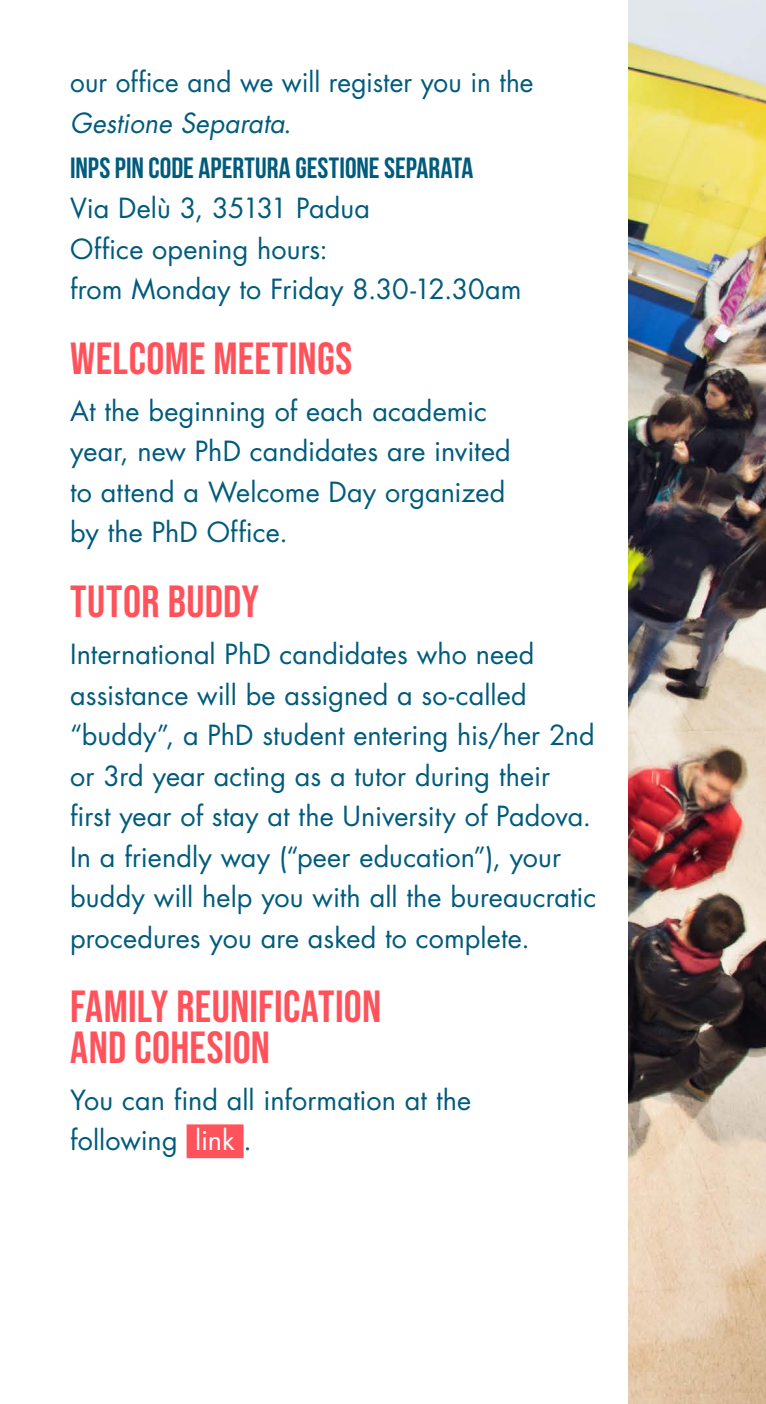
<style>
.page{position:relative;width:766px;height:1404px;background:#fff}
.page>*{position:absolute;margin:0;border:0;box-sizing:border-box;transform-origin:0 0}
.t1{font:700 45px/40.5px "Bebas Neue Pro";letter-spacing:.005em;color:#ff525a}
.t2{font:700 29.25px "Bebas Neue";color:#005b7c}
.t3{font:27px/40.5px "Futura Std";letter-spacing:.005em;color:#005b7c}
.s1{font-style:italic}
.s2{color:#fff}
</style>
<div class="page">
<div style="left:186px;top:1124px;width:57px;height:33px;background:#ff525a"></div>
<img style="left:628px;top:0;width:137px;height:1403px">
<p class="t3" style="left:70px;top:63px;width:464px">our office and we will register you in the<br><span class="s1">Gestione Separata</span>.</p>
<p class="t2" style="left:70px;top:151px;width:405px">INPS PIN CODE APERTURA GESTIONE SEPARATA</p>
<p class="t3" style="left:70px;top:188px;width:452px">Via Delù 3, 35131 Padua<br>Office opening hours:<br>from Monday to Friday 8.30-12.30am</p>
<h1 class="t1" style="left:70px;top:337px;width:283px">WELCOME MEETINGS</h1>
<p class="t3" style="left:70px;top:391px;width:442px">At the beginning of each academic year, new PhD candidates are invited to attend a Welcome Day organized by the PhD Office.</p>
<h1 class="t1" style="left:70px;top:580px;width:190px">TUTOR BUDDY</h1>
<p class="t3" style="left:70px;top:634px;width:527px">International PhD candidates who need assistance will be assigned a so-called “buddy”, a PhD student entering his/her 2nd or 3rd year acting as a tutor during their first year of stay at the University of Padova.<br>In a friendly way (“peer education”), your buddy will help you with all the bureaucratic procedures you are asked to complete.</p>
<h1 class="t1" style="left:70px;top:985px;width:312px">FAMILY REUNIFICATION<br>AND COHESION</h1>
<p class="t3" style="left:70px;top:1079px;width:402px">You can find all information at the following <span class="s2">link</span> .</p>
</div>
